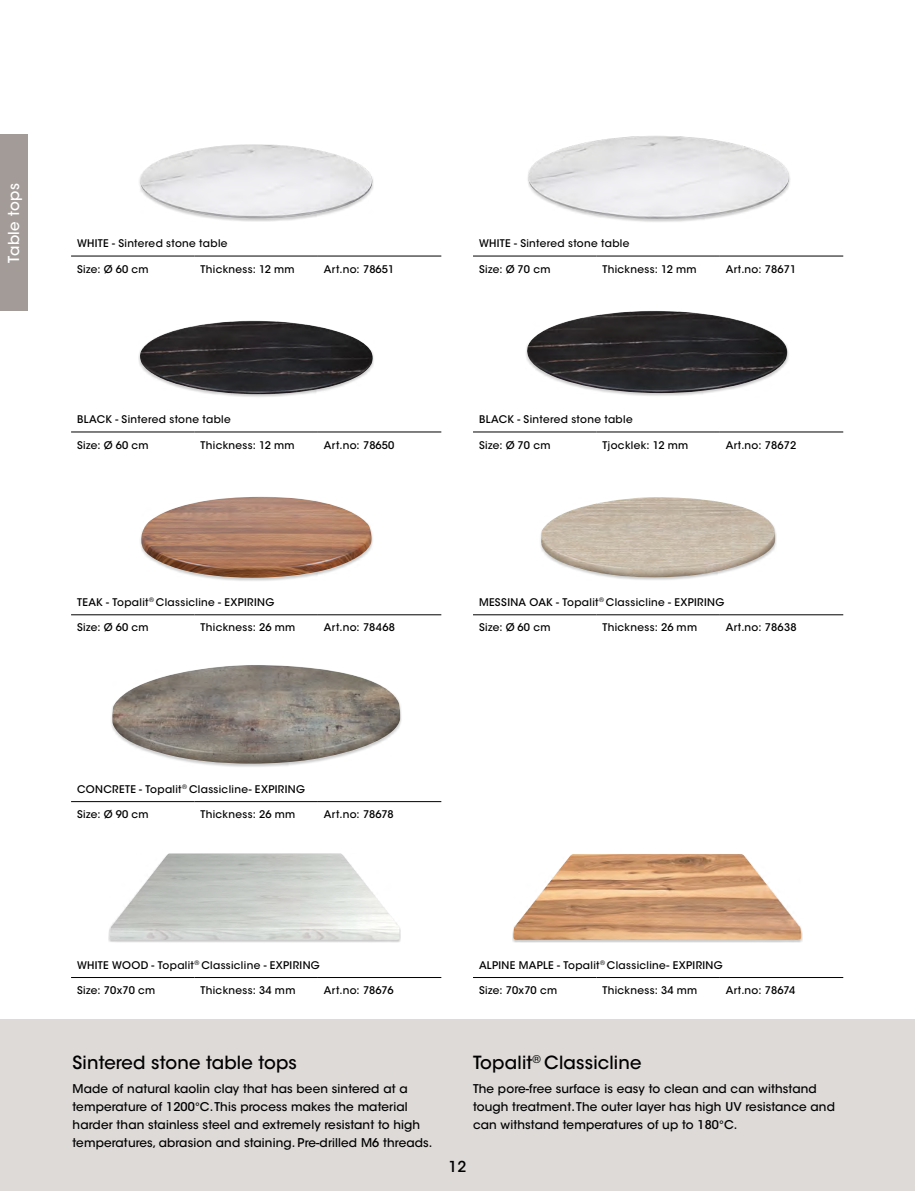
<style>
.page{position:relative;width:915px;height:1191px;background:#fff}
.page>*{position:absolute;margin:0;border:0;box-sizing:border-box;transform-origin:0 0}
.t1{font:500 18px "ITC Avant Garde Std";letter-spacing:.01em;color:#000}
.t2{font:500 15px "ITC Avant Garde Std";letter-spacing:.03em;color:#fff}
.t3{font:500 15px "ITC Avant Garde Std";color:#000}
.t4{font:500 12px/18px "ITC Avant Garde Std";letter-spacing:.01em;color:#000}
.t5{font:500 10.5px "ITC Avant Garde Std";letter-spacing:.03em;color:#000}
.t6{font:500 10.5px "ITC Avant Garde Std";letter-spacing:.01em;color:#000}
</style>
<div class="page">
<div style="left:0;top:1019px;width:914px;height:172px;background:#dddad8"></div>
<div style="left:138px;top:321px;width:236px;height:77px;background:#000;opacity:.2"></div>
<img style="left:140px;top:321px;width:233px;height:73px">
<div style="left:512px;top:854px;width:290px;height:88px;background:#cfcfcf"></div>
<img style="left:512px;top:854px;width:289px;height:86px">
<div style="left:525px;top:311px;width:264px;height:86px;background:#000;opacity:.2"></div>
<img style="left:525px;top:311px;width:262px;height:82px">
<div style="left:539px;top:497px;width:238px;height:84px;background:#000;opacity:.2"></div>
<img style="left:540px;top:497px;width:234px;height:82px">
<div style="left:526px;top:136px;width:264px;height:87px;background:#000;opacity:.2"></div>
<img style="left:528px;top:136px;width:260px;height:83px">
<div style="left:108px;top:853px;width:293px;height:90px;background:#000;opacity:.2"></div>
<img style="left:110px;top:853px;width:289px;height:87px">
<div style="left:139px;top:497px;width:234px;height:85px;background:#000;opacity:.2"></div>
<img style="left:139px;top:497px;width:232px;height:81px">
<div style="left:138px;top:144px;width:236px;height:78px;background:#000;opacity:.2"></div>
<img style="left:140px;top:144px;width:232px;height:74px">
<div style="left:110px;top:665px;width:292px;height:103px;background:#000;opacity:.2"></div>
<img style="left:112px;top:665px;width:288px;height:98px">
<hr style="left:473px;top:977px;width:123px;height:1px;background:#000">
<hr style="left:596px;top:977px;width:123px;height:1px;background:#000">
<hr style="left:719px;top:977px;width:124px;height:1px;background:#000">
<hr style="left:473px;top:614px;width:123px;height:1px;background:#000">
<hr style="left:596px;top:614px;width:123px;height:1px;background:#000">
<hr style="left:719px;top:614px;width:124px;height:1px;background:#000">
<hr style="left:71px;top:614px;width:123px;height:1px;background:#000">
<hr style="left:194px;top:614px;width:124px;height:1px;background:#000">
<hr style="left:318px;top:614px;width:123px;height:1px;background:#000">
<hr style="left:71px;top:432px;width:123px;height:1px;background:#000">
<hr style="left:194px;top:432px;width:124px;height:1px;background:#000">
<hr style="left:318px;top:432px;width:123px;height:1px;background:#000">
<hr style="left:71px;top:256px;width:123px;height:1px;background:#000">
<hr style="left:194px;top:256px;width:124px;height:1px;background:#000">
<hr style="left:318px;top:256px;width:123px;height:1px;background:#000">
<hr style="left:473px;top:432px;width:123px;height:1px;background:#000">
<hr style="left:596px;top:432px;width:123px;height:1px;background:#000">
<hr style="left:719px;top:432px;width:124px;height:1px;background:#000">
<hr style="left:473px;top:256px;width:123px;height:1px;background:#000">
<hr style="left:596px;top:256px;width:123px;height:1px;background:#000">
<hr style="left:719px;top:256px;width:124px;height:1px;background:#000">
<hr style="left:71px;top:977px;width:123px;height:1px;background:#000">
<hr style="left:194px;top:977px;width:124px;height:1px;background:#000">
<hr style="left:318px;top:977px;width:123px;height:1px;background:#000">
<hr style="left:71px;top:801px;width:123px;height:1px;background:#000">
<hr style="left:194px;top:801px;width:124px;height:1px;background:#000">
<hr style="left:318px;top:801px;width:123px;height:1px;background:#000">
<div style="left:0;top:135px;width:27px;height:176px;background:#a29b97"></div>
<h2 class="t2" style="left:4px;top:263px;width:81px;rotate:-90deg">Table tops</h2>
<p class="t5" style="left:77px;top:237px;width:152px">WHITE - Sintered stone table</p>
<p class="t5" style="left:77px;top:262px;width:73px">Size: Ø 60 cm</p>
<p class="t5" style="left:200px;top:262px;width:96px">Thickness: 12 mm</p>
<p class="t6" style="left:324px;top:262px;width:72px">Art.no: 78651</p>
<p class="t5" style="left:77px;top:413px;width:155px">BLACK - Sintered stone table</p>
<p class="t5" style="left:77px;top:438px;width:73px">Size: Ø 60 cm</p>
<p class="t5" style="left:200px;top:438px;width:96px">Thickness: 12 mm</p>
<p class="t6" style="left:324px;top:438px;width:72px">Art.no: 78650</p>
<p class="t5" style="left:77px;top:595px;width:199px">TEAK - Topalit<sup>®</sup> Classicline - EXPIRING</p>
<p class="t5" style="left:77px;top:621px;width:73px">Size: Ø 60 cm</p>
<p class="t5" style="left:200px;top:621px;width:96px">Thickness: 26 mm</p>
<p class="t5" style="left:324px;top:621px;width:73px">Art.no: 78468</p>
<p class="t5" style="left:479px;top:237px;width:152px">WHITE - Sintered stone table</p>
<p class="t5" style="left:479px;top:262px;width:73px">Size: Ø 70 cm</p>
<p class="t5" style="left:602px;top:262px;width:96px">Thickness: 12 mm</p>
<p class="t6" style="left:725px;top:262px;width:72px">Art.no: 78671</p>
<p class="t5" style="left:479px;top:413px;width:155px">BLACK - Sintered stone table</p>
<p class="t5" style="left:479px;top:438px;width:73px">Size: Ø 70 cm</p>
<p class="t5" style="left:602px;top:438px;width:87px">Tjocklek: 12 mm</p>
<p class="t6" style="left:725px;top:438px;width:72px">Art.no: 78672</p>
<p class="t5" style="left:479px;top:595px;width:247px">MESSINA OAK - Topalit<sup>®</sup> Classicline - EXPIRING</p>
<p class="t5" style="left:479px;top:621px;width:73px">Size: Ø 60 cm</p>
<p class="t5" style="left:602px;top:621px;width:96px">Thickness: 26 mm</p>
<p class="t5" style="left:725px;top:621px;width:72px">Art.no: 78638</p>
<p class="t5" style="left:77px;top:782px;width:229px">CONCRETE - Topalit<sup>®</sup> Classicline- EXPIRING</p>
<p class="t5" style="left:77px;top:808px;width:73px">Size: Ø 90 cm</p>
<p class="t5" style="left:200px;top:808px;width:96px">Thickness: 26 mm</p>
<p class="t5" style="left:324px;top:808px;width:71px">Art.no: 78678</p>
<p class="t5" style="left:77px;top:958px;width:244px">WHITE WOOD - Topalit<sup>®</sup> Classicline - EXPIRING</p>
<p class="t5" style="left:77px;top:983px;width:80px">Size: 70x70 cm</p>
<p class="t5" style="left:200px;top:983px;width:96px">Thickness: 34 mm</p>
<p class="t5" style="left:324px;top:983px;width:71px">Art.no: 78676</p>
<p class="t5" style="left:479px;top:958px;width:245px">ALPINE MAPLE - Topalit<sup>®</sup> Classicline- EXPIRING</p>
<p class="t5" style="left:479px;top:983px;width:80px">Size: 70x70 cm</p>
<p class="t5" style="left:602px;top:983px;width:96px">Thickness: 34 mm</p>
<p class="t5" style="left:725px;top:983px;width:71px">Art.no: 78674</p>
<h1 class="t1" style="left:73px;top:1051px;width:226px">Sintered stone table tops</h1>
<p class="t4" style="left:73px;top:1080px;width:361px">Made of natural kaolin clay that has been sintered at a temperature of 1200°C. This process makes the material harder than stainless steel and extremely resistant to high temperatures, abrasion and staining. Pre-drilled M6 threads.</p>
<h1 class="t1" style="left:473px;top:1051px;width:170px">Topalit<sup>®</sup> Classicline</h1>
<p class="t4" style="left:473px;top:1080px;width:363px">The pore-free surface is easy to clean and can withstand tough treatment. The outer layer has high UV resistance and can withstand temperatures of up to 180°C.</p>
<h2 class="t3" style="left:448px;top:1157px;width:19px">12</h2>
</div>
